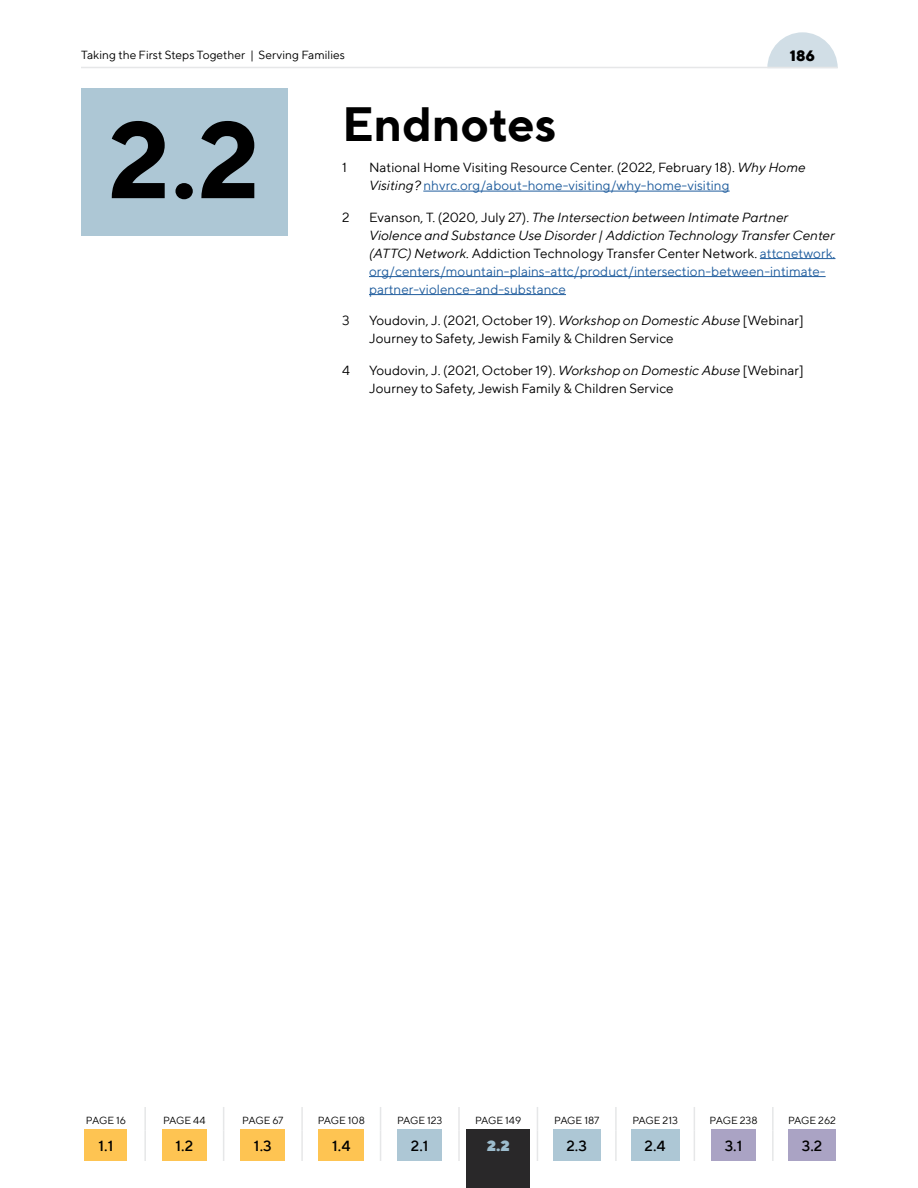
<style>
.page{position:relative;width:918px;height:1188px;background:#fff}
.page>*{position:absolute;margin:0;border:0;box-sizing:border-box;transform-origin:0 0}
.t1{font:700 108px "TT Norms";color:#000}
.t2{font:700 48px "TT Norms";color:#000}
.t3{font:500 15px "TT Norms";color:#000}
.t4{font:800 15px "TT Norms";color:#000}
.t5{font:900 15px "TT Norms";color:#9cbccd}
.t6{font:13.5px/18px "TT Norms";color:#000}
.t7{font:italic 13.5px/18px "TT Norms";color:#000}
.t8{font:12px "TT Norms";color:#000}
.t9{font:10.5px "TT Norms";color:#000}
.s1{font-style:italic}
.s2{color:#215e9e}
.s3{font-style:normal}
.s4{font-style:normal;color:#215e9e}
</style>
<div class="page">
<hr style="left:423px;top:191px;width:307px;height:1px;background:#215e9e">
<hr style="left:760px;top:258px;width:75px;height:1px;background:#215e9e">
<hr style="left:369px;top:276px;width:457px;height:1px;background:#215e9e">
<hr style="left:369px;top:294px;width:197px;height:1px;background:#215e9e">
<div style="left:81px;top:88px;width:206px;height:147px;background:#adc7d5"></div>
<svg style="left:767px;top:32px;width:71px;height:35px"></svg>
<hr style="left:81px;top:67px;width:757px;height:1px;background:#e6e7e8">
<hr style="left:144px;top:1107px;width:2px;height:24px;background:#e6e7e8">
<svg style="left:223px;top:1107px;width:1px;height:24px"></svg>
<hr style="left:301px;top:1107px;width:2px;height:24px;background:#e6e7e8">
<svg style="left:380px;top:1107px;width:1px;height:24px"></svg>
<hr style="left:458px;top:1107px;width:2px;height:24px;background:#e6e7e8">
<svg style="left:537px;top:1107px;width:1px;height:24px"></svg>
<hr style="left:615px;top:1107px;width:2px;height:24px;background:#e6e7e8">
<svg style="left:694px;top:1107px;width:1px;height:24px"></svg>
<hr style="left:144px;top:1131px;width:2px;height:30px;background:#e6e7e8">
<hr style="left:223px;top:1131px;width:1px;height:30px;background:#e6e7e8">
<hr style="left:301px;top:1131px;width:2px;height:30px;background:#e6e7e8">
<hr style="left:380px;top:1131px;width:1px;height:30px;background:#e6e7e8">
<hr style="left:458px;top:1131px;width:2px;height:30px;background:#e6e7e8">
<hr style="left:537px;top:1131px;width:1px;height:30px;background:#e6e7e8">
<hr style="left:615px;top:1131px;width:2px;height:30px;background:#e6e7e8">
<hr style="left:694px;top:1131px;width:1px;height:30px;background:#e6e7e8">
<hr style="left:772px;top:1107px;width:2px;height:24px;background:#e6e7e8">
<hr style="left:772px;top:1131px;width:2px;height:30px;background:#e6e7e8">
<div style="left:85px;top:1130px;width:42px;height:31px;background:#fec452"></div>
<div style="left:162px;top:1130px;width:45px;height:31px;background:#fec452"></div>
<div style="left:240px;top:1130px;width:45px;height:31px;background:#fec452"></div>
<div style="left:319px;top:1130px;width:45px;height:31px;background:#fec452"></div>
<div style="left:397px;top:1130px;width:45px;height:31px;background:#adc7d5"></div>
<div style="left:467px;top:1130px;width:63px;height:58px;background:#292829"></div>
<div style="left:553px;top:1130px;width:47px;height:31px;background:#adc7d5"></div>
<div style="left:631px;top:1130px;width:48px;height:31px;background:#adc7d5"></div>
<div style="left:711px;top:1130px;width:45px;height:31px;background:#aaa3c4"></div>
<div style="left:788px;top:1130px;width:48px;height:31px;background:#aaa3c4"></div>
<p class="t8" style="left:81px;top:47px;width:266px">Taking the First Steps Together | Serving Families</p>
<p class="t4" style="left:790px;top:46px;width:27px">186</p>
<h1 class="t1" style="left:108px;top:92px;width:154px">2.2</h1>
<h2 class="t2" style="left:342px;top:94px;width:216px">Endnotes</h2>
<p class="t6" style="left:342px;top:158px;width:6px">1</p>
<p class="t6" style="left:369px;top:158px;width:438px">National Home Visiting Resource Center. (2022, February 18). <span class="s1">Why Home<br>Visiting?</span> <span class="s2">nhvrc.org/about-home-visiting/why-home-visiting</span></p>
<p class="t6" style="left:342px;top:208px;width:9px">2</p>
<p class="t7" style="left:369px;top:208px;width:468px"><span class="s3">Evanson, T. (2020, July 27).</span> The Intersection between Intimate Partner Violence and Substance Use Disorder | Addiction Technology Transfer Center (ATTC) Network. <span class="s3">Addiction Technology Transfer Center Network.</span> <span class="s4">attcnetwork. org/centers/mountain-plains-attc/product/intersection-between-intimate&shy;partner-violence-and-substance</span></p>
<p class="t6" style="left:342px;top:311px;width:9px">3</p>
<p class="t6" style="left:369px;top:311px;width:436px">Youdovin, J. (2021, October 19). <span class="s1">Workshop on Domestic Abuse</span> [Webinar]<br>Journey to Safety, Jewish Family &amp; Children Service</p>
<p class="t6" style="left:342px;top:361px;width:9px">4</p>
<p class="t6" style="left:369px;top:361px;width:436px">Youdovin, J. (2021, October 19). <span class="s1">Workshop on Domestic Abuse</span> [Webinar]<br>Journey to Safety, Jewish Family &amp; Children Service</p>
<p class="t9" style="left:86px;top:1114px;width:42px">PAGE 16</p>
<p class="t9" style="left:163px;top:1114px;width:44px">PAGE 44</p>
<p class="t9" style="left:242px;top:1114px;width:43px">PAGE 67</p>
<p class="t9" style="left:318px;top:1114px;width:49px">PAGE 108</p>
<p class="t9" style="left:397px;top:1114px;width:47px">PAGE 123</p>
<p class="t9" style="left:475px;top:1114px;width:48px">PAGE 149</p>
<p class="t9" style="left:554px;top:1114px;width:47px">PAGE 187</p>
<p class="t9" style="left:632px;top:1114px;width:47px">PAGE 213</p>
<p class="t9" style="left:710px;top:1114px;width:50px">PAGE 238</p>
<p class="t9" style="left:788px;top:1114px;width:49px">PAGE 262</p>
<p class="t3" style="left:98px;top:1136px;width:16px">1.1</p>
<p class="t3" style="left:176px;top:1136px;width:19px">1.2</p>
<p class="t3" style="left:254px;top:1136px;width:19px">1.3</p>
<p class="t3" style="left:332px;top:1136px;width:20px">1.4</p>
<p class="t3" style="left:411px;top:1136px;width:19px">2.1</p>
<p class="t5" style="left:487px;top:1136px;width:24px">2.2</p>
<p class="t3" style="left:566px;top:1136px;width:22px">2.3</p>
<p class="t3" style="left:645px;top:1136px;width:23px">2.4</p>
<p class="t3" style="left:725px;top:1136px;width:19px">3.1</p>
<p class="t3" style="left:802px;top:1136px;width:22px">3.2</p>
</div>
